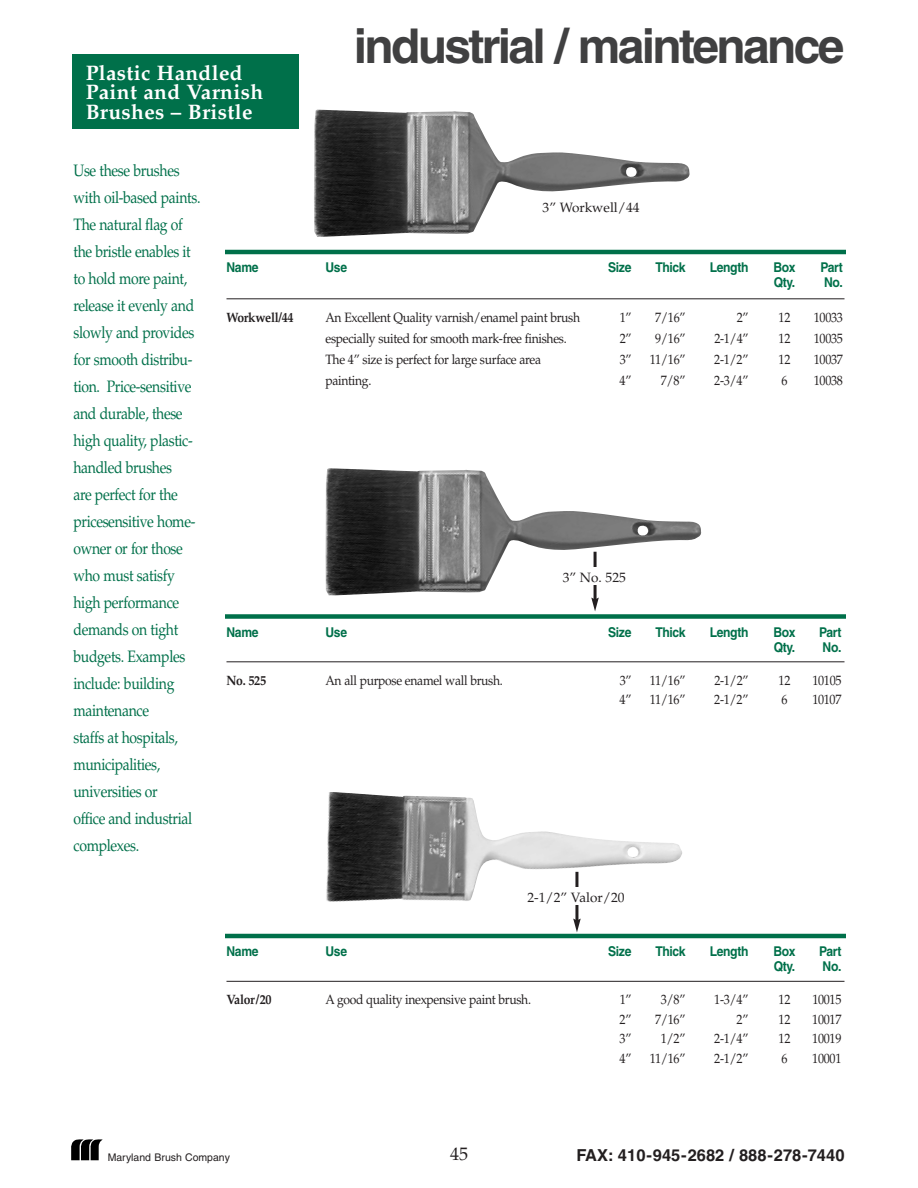
<style>
.page{position:relative;width:918px;height:1188px;background:#fff}
.page>*{position:absolute;margin:0;border:0;box-sizing:border-box;transform-origin:0 0}
.t1{font:700 48px "Helvetica";letter-spacing:-.055em;color:#404041}
.t2{font:700 21px/19.5px "Palatino";letter-spacing:.015em;color:#fff}
.t3{font:18px "Palatino";color:#231f20}
.t4{font:16.5px/27px "Palatino";letter-spacing:-.025em;color:#00704a;scale:.85 1}
.t5{font:700 16.5px "Helvetica";color:#231f20}
.t6{font:13.5px "Palatino";letter-spacing:-.025em;color:#231f20;scale:.9 1}
.t7{font:700 13.5px "Helvetica";letter-spacing:-.03em;color:#00704a;scale:.9 1}
.t8{font:700 13.5px "Palatino";letter-spacing:-.025em;color:#231f20;scale:.9 1}
.t9{font:13.5px "Palatino";letter-spacing:-.025em;color:#231f20}
.t10{font:13.5px "Palatino";color:#231f20}
.t11{font:10.5px "Helvetica";color:#231f20}
</style>
<div class="page">
<img style="left:326px;top:468px;width:376px;height:130px">
<img style="left:326px;top:792px;width:356px;height:110px">
<svg style="left:71px;top:1139px;width:32px;height:21px"></svg>
<hr style="left:575px;top:872px;width:3px;height:49px;background:#231f20">
<svg style="left:573px;top:919px;width:8px;height:13px"></svg>
<hr style="left:594px;top:552px;width:3px;height:48px;background:#231f20">
<svg style="left:591px;top:598px;width:8px;height:13px"></svg>
<hr style="left:225px;top:250px;width:621px;height:4px;background:#00704a">
<hr style="left:226px;top:298px;width:618px;height:1px;background:#231f20">
<div style="left:225px;top:614px;width:621px;height:5px;background:#00704a"></div>
<hr style="left:225px;top:934px;width:621px;height:4px;background:#00704a">
<hr style="left:226px;top:661px;width:618px;height:1px;background:#231f20">
<img style="left:314px;top:110px;width:376px;height:127px">
<div style="left:541px;top:200px;width:100px;height:18px;background:#fff"></div>
<div style="left:561px;top:567px;width:67px;height:18px;background:#fff"></div>
<div style="left:526px;top:888px;width:101px;height:17px;background:#fff"></div>
<hr style="left:226px;top:981px;width:618px;height:1px;background:#231f20">
<div style="left:72px;top:54px;width:227px;height:75px;background:#00704a"></div>
<p class="t2" style="left:86px;top:65px;width:179px">Plastic Handled<br>Paint and Varnish<br>Brushes – Bristle</p>
<h1 class="t1" style="left:354px;top:28px;width:492px">industrial / maintenance</h1>
<p class="t4" style="left:74px;top:158px;width:151px">Use these brushes with oil-based paints.<br>The natural flag of the bristle enables it to hold more paint, release it evenly and slowly and provides for smooth distribu&shy;tion. Price-sensitive and durable, these high quality, plastic&shy;handled brushes<br>are perfect for the pricesensitive home&shy;owner or for those who must satisfy high performance demands on tight budgets. Examples include: building maintenance<br>staffs at hospitals, municipalities, universities or<br>office and industrial complexes.</p>
<p class="t10" style="left:543px;top:202px;width:98px">3” Workwell/44</p>
<p class="t7" style="left:226px;top:262px;width:37px">Name</p>
<p class="t7" style="left:325px;top:262px;width:26px">Use</p>
<p class="t7" style="left:608px;top:262px;width:28px">Size</p>
<p class="t7" style="left:655px;top:262px;width:35px">Thick</p>
<p class="t7" style="left:710px;top:262px;width:45px">Length</p>
<p class="t7" style="left:774px;top:262px;width:26px">Box</p>
<p class="t7" style="left:821px;top:262px;width:26px">Part</p>
<p class="t7" style="left:774px;top:277px;width:26px">Qty.</p>
<p class="t7" style="left:824px;top:277px;width:22px">No.</p>
<p class="t8" style="left:226px;top:312px;width:76px">Workwell/44</p>
<p class="t6" style="left:325px;top:312px;width:284px">An Excellent Quality varnish/enamel paint brush</p>
<p class="t6" style="left:620px;top:312px;width:15px">1”</p>
<p class="t6" style="left:655px;top:312px;width:35px">7/16”</p>
<p class="t6" style="left:737px;top:312px;width:15px">2”</p>
<p class="t6" style="left:779px;top:312px;width:15px">12</p>
<p class="t6" style="left:814px;top:312px;width:34px">10033</p>
<p class="t6" style="left:325px;top:333px;width:270px">especially suited for smooth mark-free finishes.</p>
<p class="t6" style="left:620px;top:333px;width:15px">2”</p>
<p class="t6" style="left:655px;top:333px;width:35px">9/16”</p>
<p class="t6" style="left:714px;top:333px;width:39px">2-1/4”</p>
<p class="t6" style="left:779px;top:333px;width:15px">12</p>
<p class="t6" style="left:814px;top:333px;width:34px">10035</p>
<p class="t6" style="left:325px;top:354px;width:241px">The 4” size is perfect for large surface area</p>
<p class="t6" style="left:620px;top:354px;width:15px">3”</p>
<p class="t6" style="left:650px;top:354px;width:41px">11/16”</p>
<p class="t6" style="left:714px;top:354px;width:39px">2-1/2”</p>
<p class="t6" style="left:779px;top:354px;width:15px">12</p>
<p class="t6" style="left:814px;top:354px;width:34px">10037</p>
<p class="t6" style="left:325px;top:375px;width:53px">painting.</p>
<p class="t6" style="left:620px;top:375px;width:15px">4”</p>
<p class="t6" style="left:661px;top:375px;width:29px">7/8”</p>
<p class="t6" style="left:714px;top:375px;width:39px">2-3/4”</p>
<p class="t6" style="left:781px;top:375px;width:8px">6</p>
<p class="t6" style="left:814px;top:375px;width:34px">10038</p>
<p class="t9" style="left:563px;top:572px;width:65px">3” No. 525</p>
<p class="t7" style="left:226px;top:627px;width:37px">Name</p>
<p class="t7" style="left:325px;top:627px;width:26px">Use</p>
<p class="t7" style="left:608px;top:627px;width:28px">Size</p>
<p class="t7" style="left:655px;top:627px;width:35px">Thick</p>
<p class="t7" style="left:710px;top:627px;width:45px">Length</p>
<p class="t7" style="left:774px;top:627px;width:26px">Box</p>
<p class="t7" style="left:819px;top:627px;width:26px">Part</p>
<p class="t7" style="left:774px;top:642px;width:26px">Qty.</p>
<p class="t7" style="left:823px;top:642px;width:22px">No.</p>
<p class="t8" style="left:226px;top:675px;width:46px">No. 525</p>
<p class="t6" style="left:325px;top:675px;width:199px">An all purpose enamel wall brush.</p>
<p class="t6" style="left:620px;top:675px;width:15px">3”</p>
<p class="t6" style="left:650px;top:675px;width:41px">11/16”</p>
<p class="t6" style="left:714px;top:675px;width:39px">2-1/2”</p>
<p class="t6" style="left:779px;top:675px;width:15px">12</p>
<p class="t6" style="left:812px;top:675px;width:34px">10105</p>
<p class="t6" style="left:620px;top:694px;width:15px">4”</p>
<p class="t6" style="left:650px;top:694px;width:41px">11/16”</p>
<p class="t6" style="left:714px;top:694px;width:39px">2-1/2”</p>
<p class="t6" style="left:781px;top:694px;width:8px">6</p>
<p class="t6" style="left:812px;top:694px;width:34px">10107</p>
<p class="t9" style="left:528px;top:892px;width:98px">2-1/2” Valor/20</p>
<p class="t7" style="left:226px;top:946px;width:37px">Name</p>
<p class="t7" style="left:325px;top:946px;width:26px">Use</p>
<p class="t7" style="left:608px;top:946px;width:28px">Size</p>
<p class="t7" style="left:655px;top:946px;width:35px">Thick</p>
<p class="t7" style="left:710px;top:946px;width:45px">Length</p>
<p class="t7" style="left:774px;top:946px;width:26px">Box</p>
<p class="t7" style="left:819px;top:946px;width:26px">Part</p>
<p class="t7" style="left:774px;top:961px;width:26px">Qty.</p>
<p class="t7" style="left:823px;top:961px;width:22px">No.</p>
<p class="t8" style="left:226px;top:994px;width:52px">Valor/20</p>
<p class="t6" style="left:325px;top:994px;width:230px">A good quality inexpensive paint brush.</p>
<p class="t6" style="left:620px;top:994px;width:15px">1”</p>
<p class="t6" style="left:661px;top:994px;width:29px">3/8”</p>
<p class="t6" style="left:714px;top:994px;width:39px">1-3/4”</p>
<p class="t6" style="left:779px;top:994px;width:15px">12</p>
<p class="t6" style="left:812px;top:994px;width:34px">10015</p>
<p class="t6" style="left:620px;top:1014px;width:15px">2”</p>
<p class="t6" style="left:655px;top:1014px;width:35px">7/16”</p>
<p class="t6" style="left:737px;top:1014px;width:15px">2”</p>
<p class="t6" style="left:779px;top:1014px;width:15px">12</p>
<p class="t6" style="left:812px;top:1014px;width:34px">10017</p>
<p class="t6" style="left:620px;top:1033px;width:15px">3”</p>
<p class="t6" style="left:661px;top:1033px;width:29px">1/2”</p>
<p class="t6" style="left:714px;top:1033px;width:39px">2-1/4”</p>
<p class="t6" style="left:779px;top:1033px;width:15px">12</p>
<p class="t6" style="left:812px;top:1033px;width:34px">10019</p>
<p class="t6" style="left:620px;top:1053px;width:15px">4”</p>
<p class="t6" style="left:650px;top:1053px;width:41px">11/16”</p>
<p class="t6" style="left:714px;top:1053px;width:39px">2-1/2”</p>
<p class="t6" style="left:781px;top:1053px;width:8px">6</p>
<p class="t6" style="left:812px;top:1053px;width:34px">10001</p>
<p class="t11" style="left:108px;top:1153px;width:124px">Maryland Brush Company</p>
<p class="t3" style="left:450px;top:1147px;width:19px">45</p>
<p class="t5" style="left:576px;top:1149px;width:270px">FAX: 410-945-2682 / 888-278-7440</p>
</div>
